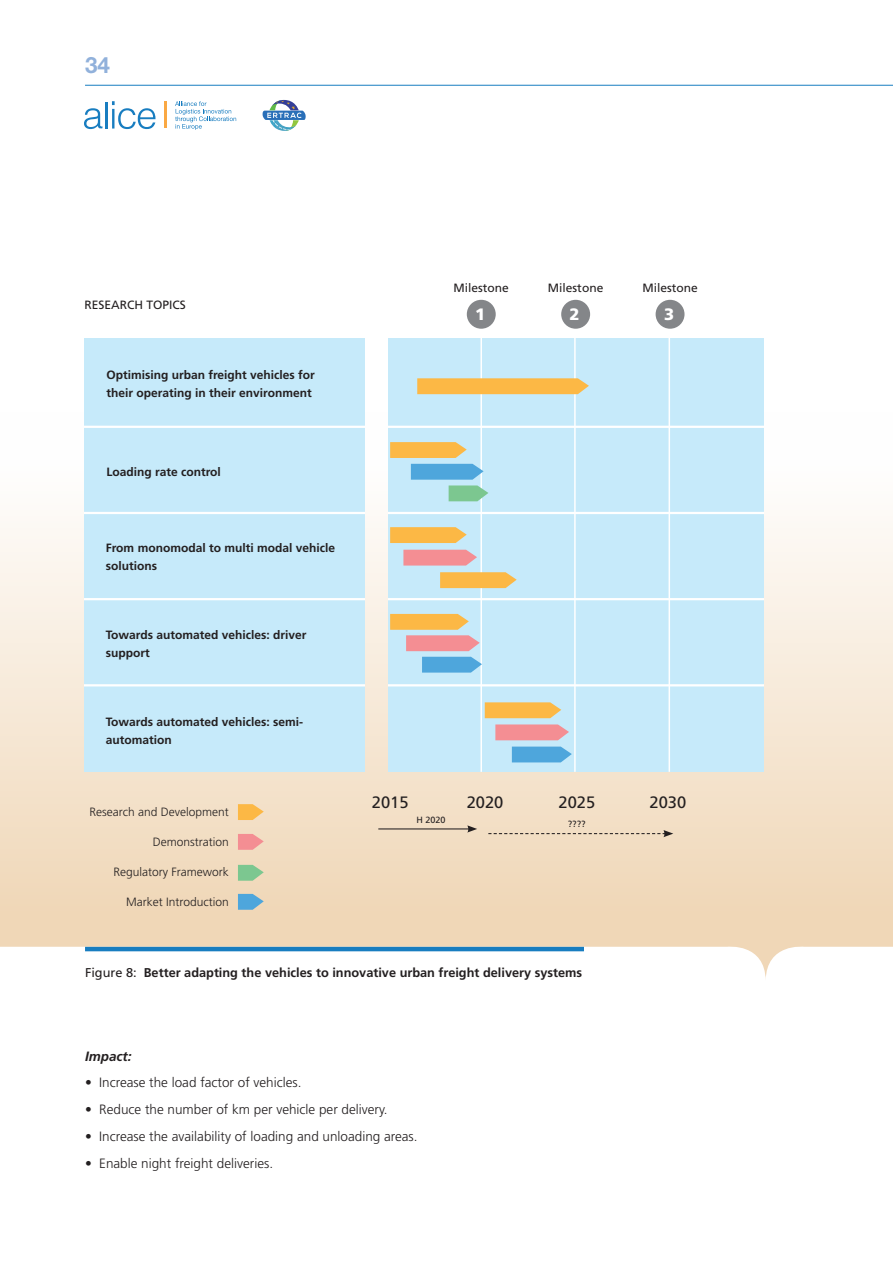
<style>
.page{position:relative;width:893px;height:1263px;background:#fff}
.page>*{position:absolute;margin:0;border:0;box-sizing:border-box;transform-origin:0 0}
.t1{font:700 22.5px "Helvetica Neue LT Std";color:#91b1db}
.t2{font:16.5px "Frutiger LT Std";color:#231f20}
.t3{font:900 16.5px "Frutiger LT Std";color:#fff}
.t4{font:300 13.5px "Frutiger LT Std";color:#231f20}
.t5{font:italic 700 13.5px "Frutiger LT Std";color:#231f20}
.t6{font:700 12.75px "Frutiger LT Std";color:#231f20}
.t7{font:700 12px/18px "Frutiger LT Std";color:#231f20}
.t8{font:300 12px "Frutiger LT Std";color:#231f20}
.t9{font:12px "Frutiger LT Std";color:#231f20}
.t10{font:9px "Frutiger LT Std";color:#231f20}
.s1{font-weight:400}
</style>
<div class="page">
<svg style="left:175px;top:101px;width:61px;height:29px"></svg>
<hr style="left:105px;top:102px;width:3px;height:27px;background:#187dc0">
<svg style="left:112px;top:101px;width:44px;height:28px"></svg>
<svg style="left:84px;top:108px;width:18px;height:22px"></svg>
<hr style="left:165px;top:102px;width:2px;height:26px;background:#faa843">
<hr style="left:85px;top:85px;width:808px;height:1px;background:#187dc0">
<svg style="left:263px;top:100px;width:43px;height:31px"></svg>
<svg style="left:0;top:412px;width:893px;height:567px"></svg>
<hr style="left:85px;top:947px;width:499px;height:4px;background:#187dc0">
<hr style="left:378px;top:828px;width:92px;height:1px;background:#231f20">
<svg style="left:467px;top:825px;width:10px;height:7px"></svg>
<svg style="left:488px;top:830px;width:185px;height:7px"></svg>
<svg style="left:238px;top:834px;width:26px;height:16px"></svg>
<svg style="left:238px;top:804px;width:26px;height:16px"></svg>
<svg style="left:238px;top:894px;width:26px;height:16px"></svg>
<svg style="left:238px;top:865px;width:26px;height:16px"></svg>
<div style="left:84px;top:339px;width:280px;height:433px;background:#c6eafa"></div>
<hr style="left:84px;top:512px;width:280px;height:2px;background:#fff">
<hr style="left:84px;top:426px;width:280px;height:2px;background:#fff">
<hr style="left:84px;top:684px;width:280px;height:2px;background:#fff">
<hr style="left:84px;top:598px;width:280px;height:2px;background:#fff">
<div style="left:388px;top:339px;width:375px;height:433px;background:#c6eafa"></div>
<hr style="left:480px;top:339px;width:2px;height:433px;background:#fff">
<hr style="left:574px;top:339px;width:2px;height:433px;background:#fff">
<hr style="left:669px;top:339px;width:1px;height:433px;background:#fff">
<hr style="left:388px;top:512px;width:375px;height:2px;background:#fff">
<hr style="left:388px;top:426px;width:375px;height:2px;background:#fff">
<hr style="left:388px;top:684px;width:375px;height:2px;background:#fff">
<hr style="left:388px;top:598px;width:375px;height:2px;background:#fff">
<div style="left:467px;top:300px;width:29px;height:29px;background:#848689;border-radius:50%"></div>
<div style="left:561px;top:300px;width:29px;height:29px;background:#848689;border-radius:50%"></div>
<div style="left:656px;top:300px;width:28px;height:29px;background:#848689;border-radius:50%"></div>
<svg style="left:403px;top:550px;width:74px;height:15px"></svg>
<svg style="left:495px;top:724px;width:74px;height:16px"></svg>
<svg style="left:417px;top:378px;width:172px;height:16px;background:#f9ba4e"></svg>
<svg style="left:390px;top:442px;width:77px;height:16px"></svg>
<svg style="left:390px;top:527px;width:77px;height:16px"></svg>
<svg style="left:440px;top:572px;width:77px;height:16px"></svg>
<svg style="left:390px;top:614px;width:90px;height:37px"></svg>
<svg style="left:485px;top:702px;width:76px;height:16px"></svg>
<svg style="left:422px;top:657px;width:60px;height:16px"></svg>
<svg style="left:411px;top:464px;width:77px;height:37px"></svg>
<svg style="left:512px;top:747px;width:60px;height:15px"></svg>
<h1 class="t1" style="left:85px;top:51px;width:27px">34</h1>
<p class="t9" style="left:84px;top:298px;width:77px">research tOPIC</p>
<p class="t9" style="left:180px;top:298px;width:7px">S</p>
<p class="t7" style="left:106px;top:366px;width:210px">Optimising urban freight vehicles for their operating in their environment</p>
<p class="t7" style="left:106px;top:463px;width:116px">Loading rate control</p>
<p class="t7" style="left:106px;top:539px;width:231px">From monomodal to multi modal vehicle solutions</p>
<p class="t7" style="left:106px;top:625px;width:202px">Towards automated vehicles: driver support</p>
<p class="t7" style="left:106px;top:713px;width:199px">Towards automated vehicles: semi&shy;automation</p>
<p class="t8" style="left:90px;top:805px;width:141px">Research and Development</p>
<p class="t8" style="left:153px;top:835px;width:78px">Demonstration</p>
<p class="t8" style="left:113px;top:865px;width:117px">Regulatory Framework</p>
<p class="t8" style="left:126px;top:895px;width:104px">Market Introduction</p>
<p class="t9" style="left:454px;top:281px;width:57px">M ilestone</p>
<p class="t9" style="left:548px;top:281px;width:57px">M ilestone</p>
<p class="t9" style="left:642px;top:281px;width:57px">M ilestone</p>
<h2 class="t3" style="left:475px;top:305px;width:12px">1</h2>
<h2 class="t3" style="left:570px;top:305px;width:12px">2</h2>
<h2 class="t3" style="left:664px;top:305px;width:12px">3</h2>
<h2 class="t2" style="left:372px;top:793px;width:38px">2015</h2>
<h2 class="t2" style="left:467px;top:793px;width:38px">2020</h2>
<p class="t10" style="left:417px;top:814px;width:31px">H 2020</p>
<h2 class="t2" style="left:558px;top:793px;width:38px">2025</h2>
<h2 class="t2" style="left:649px;top:793px;width:38px">2030</h2>
<p class="t10" style="left:568px;top:819px;width:19px">????</p>
<p class="t6" style="left:85px;top:965px;width:499px"><span class="s1">Figure 8:</span> Better adapting the vehicles to innovative urban freight delivery systems</p>
<p class="t5" style="left:85px;top:1048px;width:48px">Impact:</p>
<p class="t4" style="left:85px;top:1075px;width:218px">• Increase the load factor of vehicles.</p>
<p class="t4" style="left:85px;top:1102px;width:304px">• Reduce the number of km per vehicle per delivery.</p>
<p class="t4" style="left:85px;top:1128px;width:334px">• Increase the availability of loading and unloading areas.</p>
<p class="t4" style="left:85px;top:1155px;width:190px">• Enable night freight deliveries.</p>
</div>
